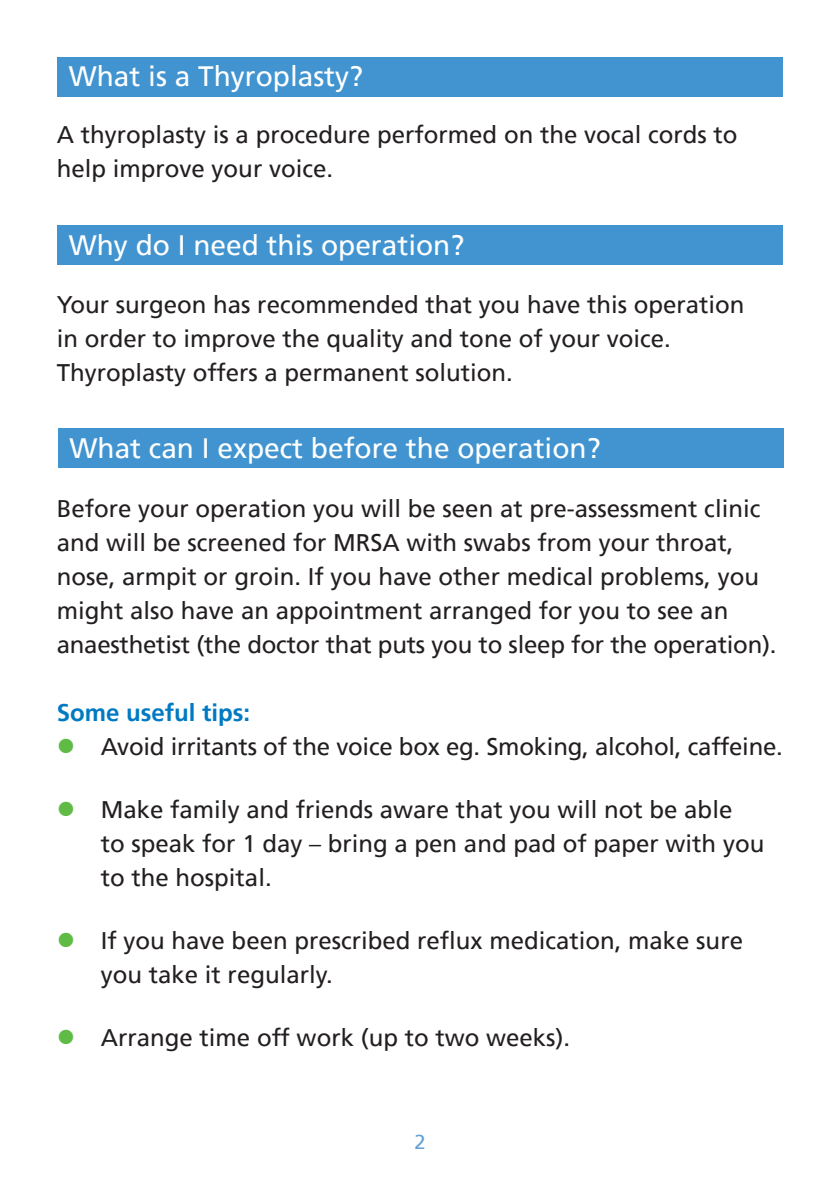
<style>
.page{position:relative;width:840px;height:1191px;background:#fff}
.page>*{position:absolute;margin:0;border:0;box-sizing:border-box;transform-origin:0 0}
.heading_3{font:28px "Frutiger";color:#fff}
.t1{font:24px/34px "Frutiger";color:#231f20}
.t2{font:700 24px "Frutiger";color:#007ac2}
.t3{font:20px "Frutiger";color:#62a0d6}
.s1{color:#60bb46}
</style>
<div class="page">
<div style="left:57px;top:225px;width:725px;height:40px;background:#4194d0"></div>
<div style="left:58px;top:428px;width:724px;height:40px;background:#4194d0"></div>
<div style="left:57px;top:57px;width:725px;height:39px;background:#4194d0"></div>
<p class="heading_3" style="left:69px;top:60px;width:296px">What is a Thyroplasty?</p>
<p class="t1" style="left:57px;top:117px;width:682px">A thyroplasty is a procedure performed on the vocal cords to help improve your voice.</p>
<p class="heading_3" style="left:69px;top:229px;width:397px">Why do I need this operation?</p>
<p class="t1" style="left:57px;top:287px;width:689px">Your surgeon has recommended that you have this operation</p>
<p class="t1" style="left:57px;top:321px;width:615px">in order to improve the quality and tone of your voice.</p>
<p class="t1" style="left:57px;top:355px;width:457px">Thyroplasty offers a permanent solution.</p>
<p class="heading_3" style="left:69px;top:431px;width:532px">What can I expect before the operation?</p>
<p class="t1" style="left:57px;top:491px;width:720px">Before your operation you will be seen at pre-assessment clinic and will be screened for MRSA with swabs from your throat, nose, armpit or groin. If you have other medical problems, you might also have an appointment arranged for you to see an anaesthetist (the doctor that puts you to sleep for the operation).</p>
<p class="t2" style="left:57px;top:698px;width:195px">Some useful tips:</p>
<p class="t1" style="left:57px;top:729px;width:727px"><span class="s1">●</span> Avoid irritants of the voice box eg. Smoking, alcohol, caffeine.</p>
<p class="t1" style="left:57px;top:792px;width:676px"><span class="s1">●</span> Make family and friends aware that you will not be able</p>
<p class="t1" style="left:101px;top:826px;width:664px">to speak for 1 day – bring a pen and pad of paper with you to the hospital.</p>
<p class="t1" style="left:101px;top:923px;width:643px;text-indent:-44px"><span class="s1">●</span> If you have been prescribed reflux medication, make sure you take it regularly.</p>
<p class="t1" style="left:57px;top:1020px;width:514px"><span class="s1">●</span> Arrange time off work (up to two weeks).</p>
<p class="t3" style="left:414px;top:1130px;width:13px">2</p>
</div>
